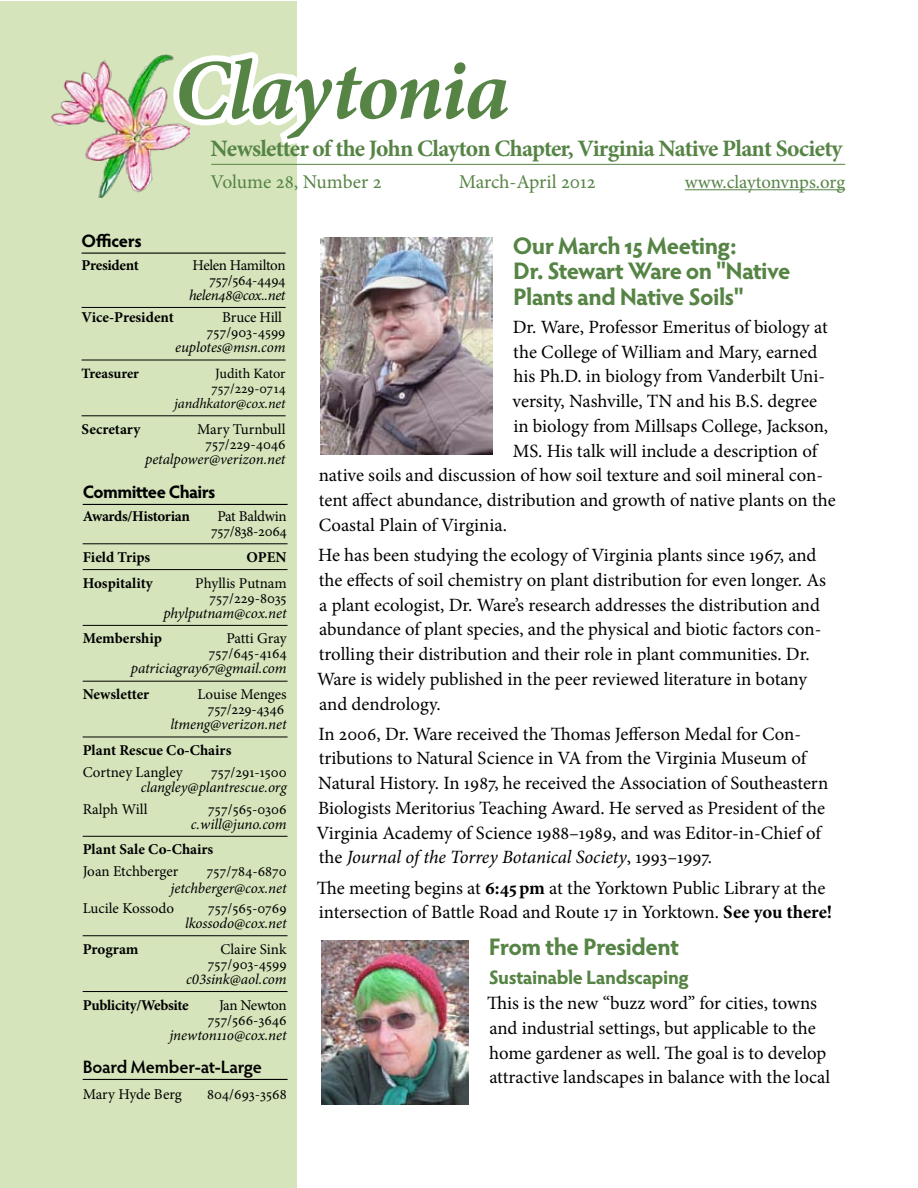
<style>
.page{position:relative;width:918px;height:1188px;background:#fff}
.page>*{position:absolute;margin:0;border:0;box-sizing:border-box;transform-origin:0 0}
.t1{font:italic 700 85.5px "Minion Pro";letter-spacing:-.02em;color:#568445}
.t2{font:700 24px/25.5px "Hypatia Sans Pro";letter-spacing:-.03em;color:#568445}
.t3{font:700 23.55px "Minion Pro";letter-spacing:-.035em;color:#568445}
.t4{font:19.5px "Minion Pro";letter-spacing:-.005em;color:#568445}
.t5{font:700 19.5px "Hypatia Sans Pro";letter-spacing:-.02em;color:#568445}
.t6{font:18.75px/24.8px "Minion Pro";color:#000}
.t7{font:18.75px "Minion Pro";letter-spacing:-.005em;color:#568445}
.t8{font:700 18px "Hypatia Sans Pro";letter-spacing:-.025em;color:#000}
.t9{font:600 18px "Hypatia Sans Pro";letter-spacing:-.01em;color:#000}
.t10{font:15px/15px "Minion Pro";letter-spacing:-.005em;color:#000;text-align:right}
.t11{font:italic 15px "Minion Pro";letter-spacing:-.005em;color:#000}
.t12{font:700 15px "Minion Pro";letter-spacing:-.005em;color:#000}
.t13{font:700 15px "Minion Pro";letter-spacing:-.025em;color:#000}
.t14{font:15px/15px "Minion Pro";letter-spacing:-.025em;color:#000;text-align:right}
.t15{font:italic 15px "Minion Pro";letter-spacing:-.025em;color:#000}
.t16{font:14.25px/15px "Minion Pro";letter-spacing:-.005em;color:#000}
.t17{font:italic 14.25px "Minion Pro";letter-spacing:-.005em;color:#000}
.t18{font:700 14.25px "Minion Pro";letter-spacing:-.005em;color:#000}
.s1{font-style:italic}
.s2{font-weight:700}
</style>
<div class="page">
<div style="left:0;top:2px;width:297px;height:1186px;background:#d5e4bb"></div>
<hr style="left:211px;top:164px;width:634px;height:1px;background:#568445">
<hr style="left:685px;top:189px;width:160px;height:1px;background:#568445">
<svg style="left:167px;top:52px;width:130px;height:94px"></svg>
<img style="left:51px;top:55px;width:139px;height:142px">
<hr style="left:82px;top:253px;width:204px;height:1px;background:#000">
<hr style="left:82px;top:307px;width:204px;height:1px;background:#000">
<hr style="left:82px;top:360px;width:204px;height:1px;background:#000">
<hr style="left:82px;top:416px;width:204px;height:1px;background:#000">
<hr style="left:83px;top:504px;width:205px;height:1px;background:#000">
<hr style="left:83px;top:544px;width:205px;height:1px;background:#000">
<hr style="left:83px;top:569px;width:205px;height:1px;background:#000">
<hr style="left:83px;top:625px;width:205px;height:1px;background:#000">
<hr style="left:83px;top:681px;width:205px;height:1px;background:#000">
<hr style="left:83px;top:737px;width:205px;height:1px;background:#000">
<hr style="left:83px;top:836px;width:205px;height:1px;background:#000">
<hr style="left:83px;top:935px;width:205px;height:1px;background:#000">
<hr style="left:83px;top:991px;width:205px;height:1px;background:#000">
<hr style="left:83px;top:1079px;width:205px;height:1px;background:#000">
<img style="left:322px;top:941px;width:146px;height:163px">
<img style="left:320px;top:238px;width:173px;height:217px">
<h1 class="t1" style="left:174px;top:30px;width:337px">Claytonia</h1>
<p class="t3" style="left:211px;top:132px;width:633px">Newsletter of the John Clayton Chapter, Virginia Native Plant Society</p>
<p class="t4" style="left:211px;top:169px;width:172px">Volume 28, Number 2</p>
<p class="t4" style="left:459px;top:169px;width:138px">March-April 2012</p>
<p class="t7" style="left:685px;top:169px;width:162px">www.claytonvnps.org</p>
<p class="t8" style="left:82px;top:228px;width:62px">Officers</p>
<p class="t13" style="left:82px;top:254px;width:59px">President</p>
<p class="t14" style="left:193px;top:257px;width:95px">Helen Hamilton<br>757/564-4494</p>
<p class="t15" style="left:189px;top:285px;width:98px">helen48@cox..net</p>
<p class="t12" style="left:82px;top:307px;width:94px">Vice-President</p>
<p class="t10" style="left:207px;top:310px;width:80px">Bruce Hill<br>757/903-4599</p>
<p class="t11" style="left:175px;top:337px;width:112px">euplotes@msn.com</p>
<p class="t18" style="left:82px;top:363px;width:59px">Treasurer</p>
<p class="t16" style="left:212px;top:366px;width:75px">Judith Kator<br>757/229-0714</p>
<p class="t17" style="left:174px;top:394px;width:113px">jandhkator@cox.net</p>
<p class="t12" style="left:82px;top:418px;width:60px">Secretary</p>
<p class="t10" style="left:197px;top:422px;width:90px;text-align:center">Mary Turnbull<br>757/229-4046</p>
<p class="t11" style="left:145px;top:449px;width:142px">petalpower@verizon.net</p>
<p class="t8" style="left:83px;top:480px;width:134px">Committee Chairs</p>
<p class="t13" style="left:83px;top:506px;width:109px">Awards/Historian</p>
<p class="t10" style="left:211px;top:509px;width:77px;text-align:center">Pat Baldwin<br>757/838-2064</p>
<p class="t12" style="left:83px;top:546px;width:69px">Field Trips</p>
<p class="t12" style="left:247px;top:546px;width:42px">OPEN</p>
<p class="t12" style="left:83px;top:572px;width:72px">Hospitality</p>
<p class="t10" style="left:195px;top:575px;width:93px">Phyllis Putnam<br>757/229-8035</p>
<p class="t11" style="left:163px;top:603px;width:125px">phylputnam@cox.net</p>
<p class="t12" style="left:83px;top:628px;width:81px">Membership</p>
<p class="t10" style="left:209px;top:631px;width:79px">Patti Gray<br>757/645-4164</p>
<p class="t11" style="left:131px;top:658px;width:157px">patriciagray67@gmail.com</p>
<p class="t12" style="left:83px;top:684px;width:68px">Newsletter</p>
<p class="t10" style="left:197px;top:687px;width:91px;text-align:center">Louise Menges<br>757/229-4346</p>
<p class="t11" style="left:170px;top:714px;width:118px">ltmeng@verizon.net</p>
<p class="t12" style="left:83px;top:740px;width:150px">Plant Rescue Co-Chairs</p>
<p class="t10" style="left:83px;top:765px;width:102px">Cortney Langley</p>
<p class="t10" style="left:211px;top:765px;width:77px">757/291-1500</p>
<p class="t11" style="left:141px;top:777px;width:147px">clangley@plantrescue.org</p>
<p class="t10" style="left:83px;top:801px;width:66px">Ralph Will</p>
<p class="t10" style="left:208px;top:801px;width:80px">757/565-0306</p>
<p class="t11" style="left:191px;top:814px;width:97px">c.will@juno.com</p>
<p class="t12" style="left:83px;top:839px;width:132px">Plant Sale Co-Chairs</p>
<p class="t10" style="left:83px;top:864px;width:97px">Joan Etchberger</p>
<p class="t10" style="left:207px;top:864px;width:81px">757/784-6870</p>
<p class="t11" style="left:171px;top:878px;width:118px">jetchberger@cox.net</p>
<p class="t10" style="left:83px;top:901px;width:93px">Lucile Kossodo</p>
<p class="t10" style="left:208px;top:901px;width:80px">757/565-0769</p>
<p class="t11" style="left:185px;top:913px;width:103px">lkossodo@cox.net</p>
<p class="t12" style="left:83px;top:938px;width:57px">Program</p>
<p class="t10" style="left:208px;top:942px;width:80px">Claire Sink<br>757/903-4599</p>
<p class="t11" style="left:186px;top:969px;width:102px">c03sink@aol.com</p>
<p class="t13" style="left:83px;top:994px;width:108px">Publicity/Website</p>
<p class="t10" style="left:208px;top:997px;width:80px">Jan Newton<br>757/566-3646</p>
<p class="t11" style="left:169px;top:1025px;width:119px">jnewton110@cox.net</p>
<p class="t9" style="left:83px;top:1055px;width:181px">Board Member-at-Large</p>
<p class="t10" style="left:83px;top:1087px;width:101px">Mary Hyde Berg</p>
<p class="t10" style="left:207px;top:1087px;width:81px">804/693-3568</p>
<p class="t2" style="left:513px;top:232px;width:279px">Our March 15 Meeting:<br>Dr. Stewart Ware on "Native<br>Plants and Native Soils"</p>
<p class="t6" style="left:513px;top:315px;width:316px">Dr. Ware, Professor Emeritus of biology at</p>
<p class="t6" style="left:513px;top:339px;width:306px">the College of William and Mary, earned</p>
<p class="t6" style="left:513px;top:364px;width:313px">his Ph.D. in biology from Vanderbilt Uni-</p>
<p class="t6" style="left:513px;top:389px;width:306px">versity, Nashville, TN and his B.S. degree</p>
<p class="t6" style="left:513px;top:414px;width:316px">in biology from Millsaps College, Jackson,</p>
<p class="t6" style="left:513px;top:438px;width:306px">MS. His talk will include a description of</p>
<p class="t6" style="left:319px;top:463px;width:506px">native soils and discussion of how soil texture and soil mineral con-</p>
<p class="t6" style="left:319px;top:488px;width:519px">tent affect abundance, distribution and growth of native plants on the</p>
<p class="t6" style="left:319px;top:513px;width:190px">Coastal Plain of Virginia.</p>
<p class="t6" style="left:317px;top:543px;width:510px">He has been studying the ecology of Virginia plants since 1967, and the effects of soil chemistry on plant distribution for even longer. As a plant ecologist, Dr. Ware’s research addresses the distribution and abundance of plant species, and the physical and biotic factors con&shy;trolling their distribution and their role in plant communities. Dr.<br>Ware is widely published in the peer reviewed literature in botany and dendrology.</p>
<p class="t6" style="left:317px;top:721px;width:513px">In 2006, Dr. Ware received the Thomas Jefferson Medal for Con&shy;tributions to Natural Science in VA from the Virginia Museum of Natural History. In 1987, he received the Association of Southeastern Biologists Meritorius Teaching Award. He served as President of the Virginia Academy of Science 1988–1989, and was Editor-in-Chief of the <span class="s1">Journal of the Torrey Botanical Society</span>, 1993–1997.</p>
<p class="t6" style="left:317px;top:875px;width:517px">The meeting begins at <span class="s2">6:45pm</span> at the Yorktown Public Library at the intersection of Battle Road and Route 17 in Yorktown. <span class="s2">See you there!</span></p>
<p class="t2" style="left:489px;top:932px;width:192px">From the President</p>
<p class="t5" style="left:489px;top:964px;width:202px">Sustainable Landscaping</p>
<p class="t6" style="left:487px;top:991px;width:345px">This is the new “buzz word” for cities, towns and industrial settings, but applicable to the home gardener as well. The goal is to develop attractive landscapes in balance with the local</p>
</div>
